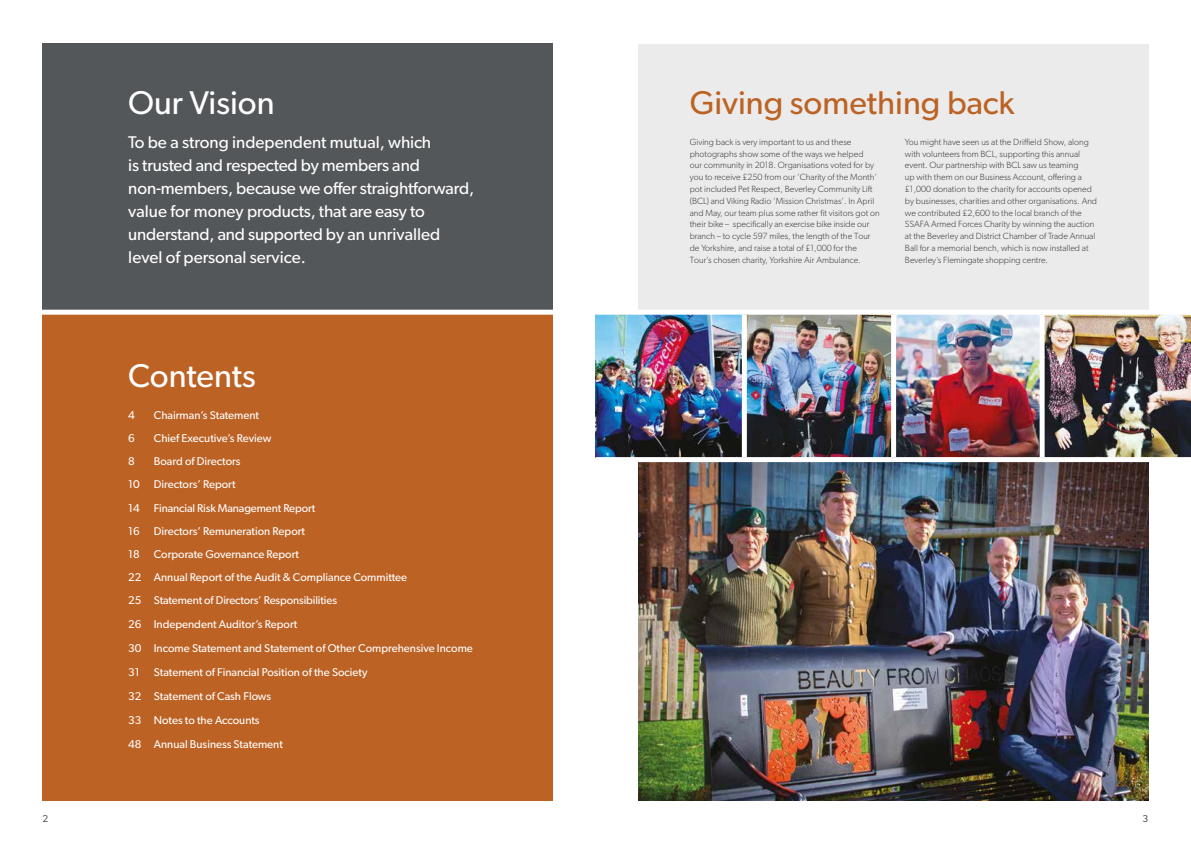
<style>
.page{position:relative;width:1191px;height:842px;background:#fff}
.page>*{position:absolute;margin:0;border:0;box-sizing:border-box;transform-origin:0 0}
.t1{font:33px "Gibson";color:#bc6224}
.t2{font:33px "Gibson";color:#fff}
.t3{font:17px/23px "Gibson";letter-spacing:-.01em;color:#fff}
.t4{font:11.3px/23.6px "Gibson";color:#fff}
.t5{font:10px "Gibson";color:#53575a}
.t6{font:300 9px/11.8px "Gibson";color:#3c3c3b}
</style>
<div class="page">
<div style="left:638px;top:44px;width:510px;height:755px;background:#ecebeb"></div>
<div style="left:43px;top:44px;width:510px;height:299px;background:#53575a"></div>
<div style="left:43px;top:312px;width:510px;height:488px;background:#bc6224"></div>
<img style="left:638px;top:462px;width:510px;height:338px">
<div style="left:34px;top:310px;width:536px;height:5px;background:#fff"></div>
<img style="left:1044px;top:315px;width:147px;height:142px">
<img style="left:896px;top:315px;width:143px;height:142px">
<img style="left:747px;top:315px;width:144px;height:142px">
<img style="left:595px;top:315px;width:147px;height:142px">
<div style="left:742px;top:315px;width:5px;height:142px;background:#fff"></div>
<div style="left:891px;top:315px;width:5px;height:142px;background:#fff"></div>
<div style="left:1039px;top:315px;width:5px;height:142px;background:#fff"></div>
<div style="left:595px;top:457px;width:596px;height:5px;background:#fff"></div>
<div style="left:595px;top:310px;width:596px;height:5px;background:#fff"></div>
<h1 class="t2" style="left:128px;top:83px;width:148px">Our Vision</h1>
<p class="t3" style="left:128px;top:131px;width:347px">To be a strong independent mutual, which<br>is trusted and respected by members and non-members, because we offer straightforward, value for money products, that are easy to understand, and supported by an unrivalled level of personal service.</p>
<h1 class="t2" style="left:128px;top:356px;width:129px">Contents</h1>
<p class="t4" style="left:128px;top:403px;width:8px">4</p>
<p class="t4" style="left:154px;top:403px;width:107px">Chairman’s Statement</p>
<p class="t4" style="left:128px;top:426px;width:8px">6</p>
<p class="t4" style="left:154px;top:426px;width:119px">Chief Executive’s Review</p>
<p class="t4" style="left:128px;top:449px;width:8px">8</p>
<p class="t4" style="left:128px;top:449px;width:346px;text-indent:26px">Board of Directors<br>10 Directors’ Report<br>14 Financial Risk Management Report<br>16 Directors’ Remuneration Report<br>18 Corporate Governance Report<br>22 Annual Report of the Audit &amp; Compliance Committee<br>25 Statement of Directors’ Responsibilities<br>26 Independent Auditor’s Report<br>30 Income Statement and Statement of Other Comprehensive Income 31 Statement of Financial Position of the Society<br>32 Statement of Cash Flows<br>33 Notes to the Accounts<br>48 Annual Business Statement</p>
<h1 class="t1" style="left:690px;top:83px;width:326px">Giving something back</h1>
<p class="t6" style="left:690px;top:136px;width:191px">Giving back is very important to us and these photographs show some of the ways we helped<br>our community in 2018. Organisations voted for by you to receive £250 from our ‘Charity of the Month’ pot included Pet Respect, Beverley Community Lift (BCL) and Viking Radio ‘Mission Christmas’. In April and May, our team plus some rather fit visitors got on their bike – specifically an exercise bike inside our branch – to cycle 597 miles, the length of the Tour de Yorkshire, and raise a total of £1,000 for the Tour’s chosen charity, Yorkshire Air Ambulance.</p>
<p class="t6" style="left:905px;top:136px;width:194px">You might have seen us at the Driffield Show, along with volunteers from BCL, supporting this annual event. Our partnership with BCL saw us teaming<br>up with them on our Business Account, offering a £1,000 donation to the charity for accounts opened by businesses, charities and other organisations. And we contributed £2,600 to the local branch of the SSAFA Armed Forces Charity by winning the auction at the Beverley and District Chamber of Trade Annual Ball for a memorial bench, which is now installed at Beverley’s Flemingate shopping centre.</p>
<p class="t5" style="left:43px;top:812px;width:7px">2</p>
<p class="t5" style="left:1142px;top:812px;width:7px">3</p>
</div>
